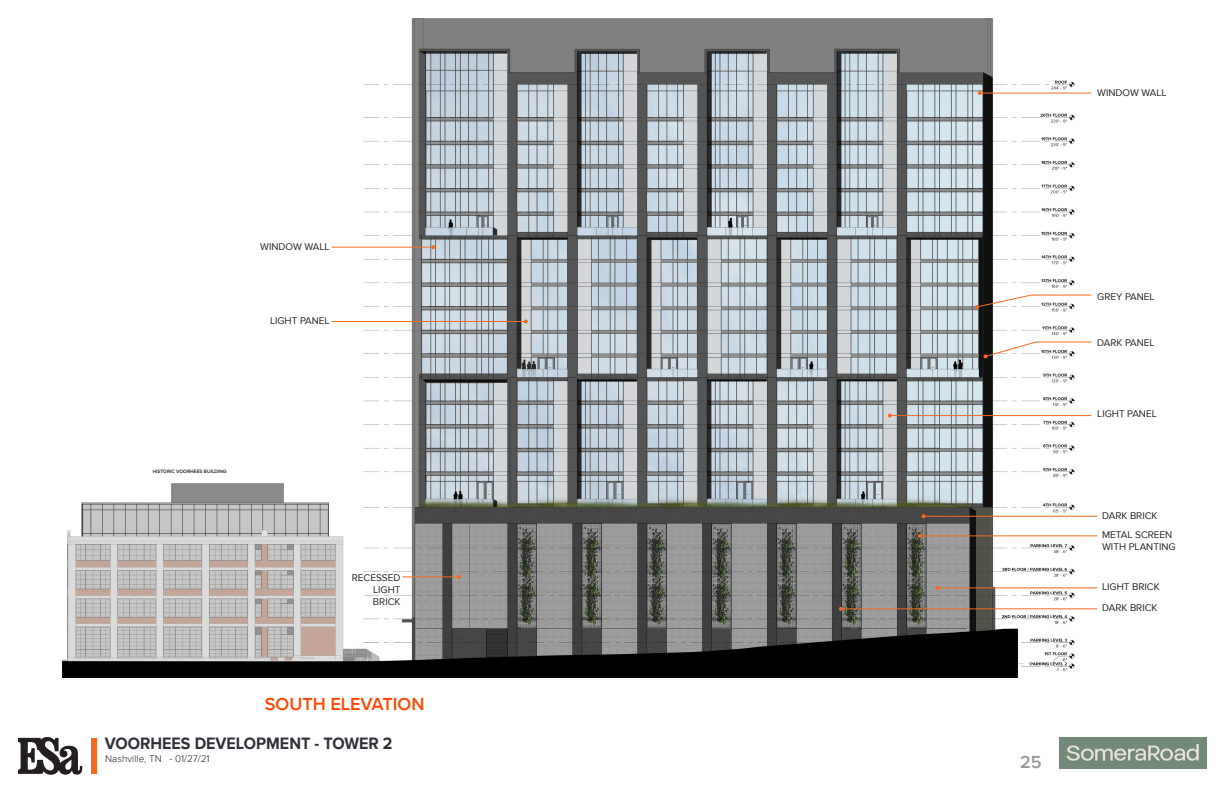
<style>
.page{position:relative;width:1224px;height:792px;background:#fff}
.page>*{position:absolute;margin:0;border:0;box-sizing:border-box;transform-origin:0 0}
.t1{font:600 18px "Proxima Nova";color:#ff4700}
.t2{font:600 18px "Proxima Nova";color:#97999c}
.t3{font:700 17px "Proxima Nova";color:#2e3138;scale:.95 1}
.t4{font:10px/12px "Proxima Nova";color:#231f20;text-align:justify}
.t5{font:300 10px "Proxima Nova";color:#231f20}
.t6{font:600 5px "Proxima Nova";color:#231f20}
</style>
<div class="page">
<div style="left:91px;top:738px;width:6px;height:36px;background:#f36b22"></div>
<svg style="left:18px;top:737px;width:64px;height:38px"></svg>
<img style="left:1059px;top:737px;width:147px;height:31px">
<img style="left:63px;top:19px;width:1012px;height:659px">
<hr style="left:980px;top:93px;width:111px;height:1px;background:#f36a21">
<svg style="left:978px;top:91px;width:4px;height:4px"></svg>
<hr style="left:332px;top:247px;width:101px;height:1px;background:#f36a21">
<svg style="left:431px;top:245px;width:4px;height:4px"></svg>
<hr style="left:332px;top:321px;width:194px;height:1px;background:#f36a21">
<svg style="left:524px;top:319px;width:4px;height:4px"></svg>
<svg style="left:975px;top:294px;width:117px;height:15px"></svg>
<svg style="left:984px;top:341px;width:108px;height:17px"></svg>
<hr style="left:890px;top:415px;width:201px;height:1px;background:#f36a21">
<svg style="left:888px;top:414px;width:4px;height:4px"></svg>
<hr style="left:924px;top:516px;width:173px;height:1px;background:#f36a21">
<svg style="left:922px;top:514px;width:4px;height:4px"></svg>
<hr style="left:937px;top:587px;width:160px;height:1px;background:#f36a21">
<svg style="left:935px;top:586px;width:4px;height:4px"></svg>
<hr style="left:403px;top:576px;width:56px;height:1px;background:#f36a21">
<svg style="left:457px;top:575px;width:4px;height:4px"></svg>
<hr style="left:841px;top:608px;width:256px;height:1px;background:#f36a21">
<svg style="left:839px;top:607px;width:4px;height:4px"></svg>
<hr style="left:920px;top:535px;width:177px;height:1px;background:#f36a21">
<svg style="left:918px;top:534px;width:4px;height:4px"></svg>
<p class="t4" style="left:260px;top:240px;width:71px">WINDOW WALL</p>
<p class="t4" style="left:270px;top:314px;width:61px">LIGHT PANEL</p>
<p class="t6" style="left:153px;top:468px;width:75px">HISTORIC VOORHEES BUILDING</p>
<p class="t4" style="left:373px;top:571px;width:29px;text-indent:-21px">RECESSED LIGHT BRICK</p>
<p class="t1" style="left:265px;top:691px;width:161px">SOUTH ELEVATION</p>
<h2 class="t3" style="left:105px;top:731px;width:304px">VOORHEES DEVELOPMENT - TOWER 2</h2>
<p class="t5" style="left:105px;top:751px;width:106px">Nashville, TN - 01/27/21</p>
<p class="t4" style="left:1097px;top:86px;width:71px">WINDOW WALL</p>
<p class="t4" style="left:1097px;top:290px;width:59px">GREY PANEL</p>
<p class="t4" style="left:1097px;top:336px;width:59px">DARK PANEL</p>
<p class="t4" style="left:1097px;top:408px;width:61px">LIGHT PANEL</p>
<p class="t4" style="left:1102px;top:509px;width:57px">DARK BRICK</p>
<p class="t4" style="left:1102px;top:529px;width:75px">METAL SCREEN<br>WITH PLANTING</p>
<p class="t4" style="left:1102px;top:581px;width:59px">LIGHT BRICK</p>
<p class="t4" style="left:1102px;top:602px;width:57px">DARK BRICK</p>
<h1 class="t2" style="left:1020px;top:749px;width:23px">25</h1>
</div>
